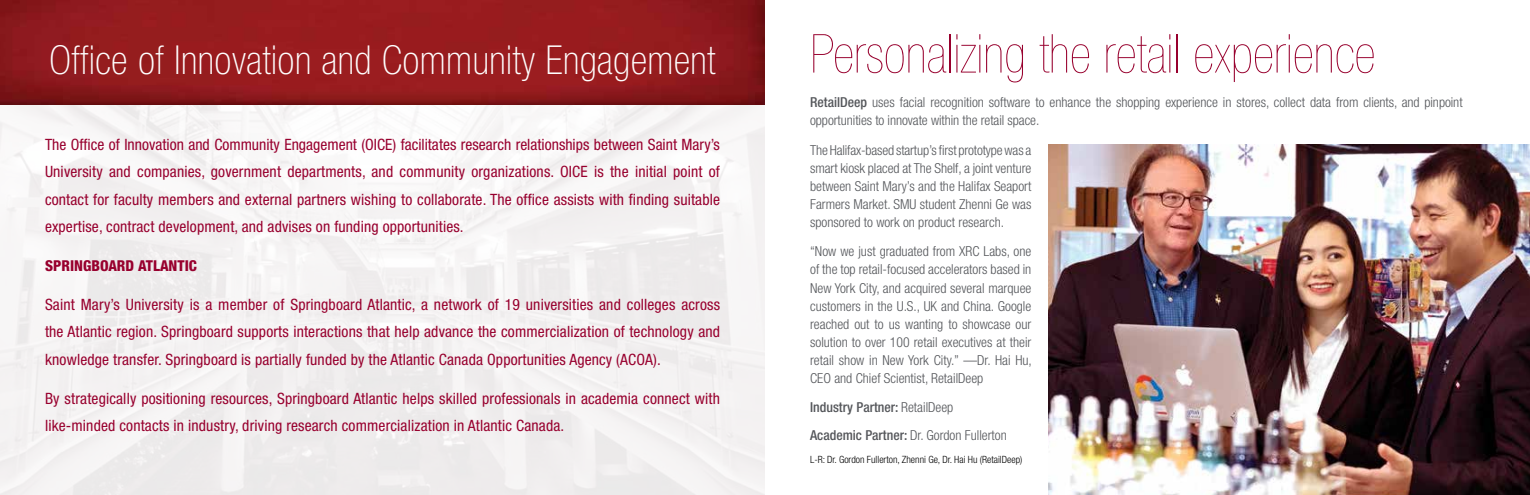
<style>
.page{position:relative;width:1530px;height:495px;background:#fff}
.page>*{position:absolute;margin:0;border:0;box-sizing:border-box;transform-origin:0 0}
.t1{font:200 condensed 53.75px "Helvetica Neue LT Std";color:#98002e}
.t2{font:100 condensed 40px "Helvetica Neue LT Std";letter-spacing:.01em;color:#fff}
.t3{font:condensed 15.62px/27.5px "Helvetica Neue LT Std";letter-spacing:.01em;color:#98002e;text-align:justify}
.t4{font:800 condensed 15px "Helvetica Neue LT Std";color:#98002e}
.t5{font:300 condensed 13.75px/18.1px "Helvetica Neue LT Std";color:#54565a;text-align:justify}
.t6{font:500 condensed 13.75px/27.8px "Helvetica Neue LT Std";color:#54565a}
.t7{font:300 condensed 10px "Helvetica Neue LT Std";color:#000}
.s1{font-weight:500}
.s2{font-weight:300}
</style>
<div class="page">
<img style="left:0;top:104px;width:765px;height:391px">
<img style="left:0;top:0;width:765px;height:104px">
<img style="left:1048px;top:144px;width:482px;height:351px">
<h2 class="t2" style="left:50px;top:37px;width:667px">Office of Innovation and Community Engagement</h2>
<h1 class="t1" style="left:810px;top:24px;width:567px">Personalizing the retail experience</h1>
<p class="t5" style="left:810px;top:93px;width:654px"><span class="s1">RetailDeep</span> uses facial recognition software to enhance the shopping experience in stores, collect data from clients, and pinpoint opportunities to innovate within the retail space.</p>
<p class="t5" style="left:810px;top:140px;width:223px">The Halifax-based startup’s first prototype was a smart kiosk placed at The Shelf, a joint venture between Saint Mary’s and the Halifax Seaport Farmers Market. SMU student Zhenni Ge was sponsored to work on product research.</p>
<p class="t5" style="left:810px;top:242px;width:223px">“Now we just graduated from XRC Labs, one of the top retail-focused accelerators based in New York City, and acquired several marquee customers in the U.S., UK and China. Google reached out to us wanting to showcase our solution to over 100 retail executives at their retail show in New York City.” —Dr. Hai Hu, CEO and Chief Scientist, RetailDeep</p>
<p class="t6" style="left:810px;top:393px;width:198px">Industry Partner: <span class="s2">RetailDeep<br></span>Academic Partner: <span class="s2">Dr. Gordon Fullerton</span></p>
<p class="t7" style="left:810px;top:454px;width:214px">L-R: Dr. Gordon Fullerton, Zhenni Ge, Dr. Hai Hu (RetailDeep)</p>
<p class="t3" style="left:45px;top:130px;width:677px">The Office of Innovation and Community Engagement (OICE) facilitates research relationships between Saint Mary’s University and companies, government departments, and community organizations. OICE is the initial point of contact for faculty members and external partners wishing to collaborate. The office assists with finding suitable expertise, contract development, and advises on funding opportunities.</p>
<p class="t4" style="left:45px;top:256px;width:153px">SPRINGBOARD ATLANTIC</p>
<p class="t3" style="left:45px;top:290px;width:677px">Saint Mary’s University is a member of Springboard Atlantic, a network of 19 universities and colleges across the Atlantic region. Springboard supports interactions that help advance the commercialization of technology and knowledge transfer. Springboard is partially funded by the Atlantic Canada Opportunities Agency (ACOA).</p>
<p class="t3" style="left:45px;top:384px;width:677px">By strategically positioning resources, Springboard Atlantic helps skilled professionals in academia connect with like-minded contacts in industry, driving research commercialization in Atlantic Canada.</p>
</div>
